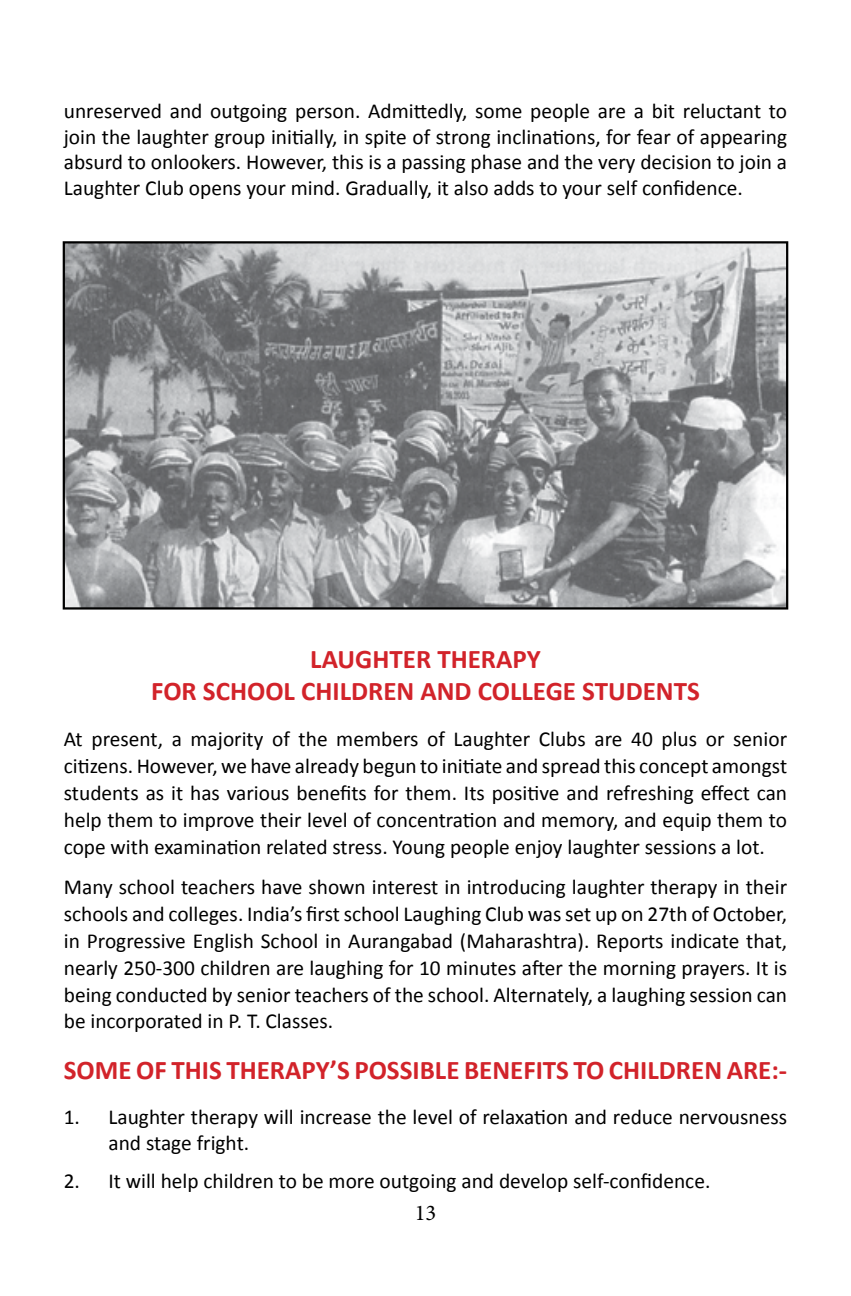
<style>
.page{position:relative;width:851px;height:1296px;background:#fff}
.page>*{position:absolute;margin:0;border:0;box-sizing:border-box;transform-origin:0 0}
.t1{font:700 27px/32.4px "Calibri";color:#d2232a;text-align:center}
.t2{font:22.5px "Minion Pro";color:#000}
.t3{font:21.38px/26.8px "Calibri";color:#000;text-align:justify}
</style>
<div class="page">
<img style="left:66px;top:244px;width:719px;height:363px">
<div style="left:63px;top:241px;width:725px;height:369px;border:2px solid #000"></div>
<p class="t3" style="left:64px;top:97px;width:724px;line-height:25.7px">unreserved and outgoing person. Admittedly, some people are a bit reluctant to join the laughter group initially, in spite of strong inclinations, for fear of appearing absurd to onlookers. However, this is a passing phase and the very decision to join a Laughter Club opens your mind. Gradually, it also adds to your self confidence.</p>
<p class="t1" style="left:151px;top:641px;width:550px">LAUGHTER THERAPY<br>FOR SCHOOL CHILDREN AND COLLEGE STUDENTS</p>
<p class="t3" style="left:64px;top:725px;width:724px">At present, a majority of the members of Laughter Clubs are 40 plus or senior citizens. However, we have already begun to initiate and spread this concept amongst students as it has various benefits for them. Its positive and refreshing effect can help them to improve their level of concentration and memory, and equip them to cope with examination related stress. Young people enjoy laughter sessions a lot.</p>
<p class="t3" style="left:64px;top:873px;width:724px">Many school teachers have shown interest in introducing laughter therapy in their schools and colleges. India’s first school Laughing Club was set up on 27th of October, in Progressive English School in Aurangabad (Maharashtra). Reports indicate that, nearly 250-300 children are laughing for 10 minutes after the morning prayers. It is being conducted by senior teachers of the school. Alternately, a laughing session can be incorporated in P. T. Classes.</p>
<p class="t1" style="left:64px;top:1053px;width:724px">SOME OF THIS THERAPY’S POSSIBLE BENEFITS TO CHILDREN ARE:-</p>
<p class="t3" style="left:108px;top:1103px;width:680px;line-height:25.7px;text-indent:-45px">1. Laughter therapy will increase the level of relaxation and reduce nervousness and stage fright.</p>
<p class="t3" style="left:64px;top:1167px;width:648px">2. It will help children to be more outgoing and develop self-confidence.</p>
<p class="t2" style="left:414px;top:1198px;width:23px">13</p>
</div>
